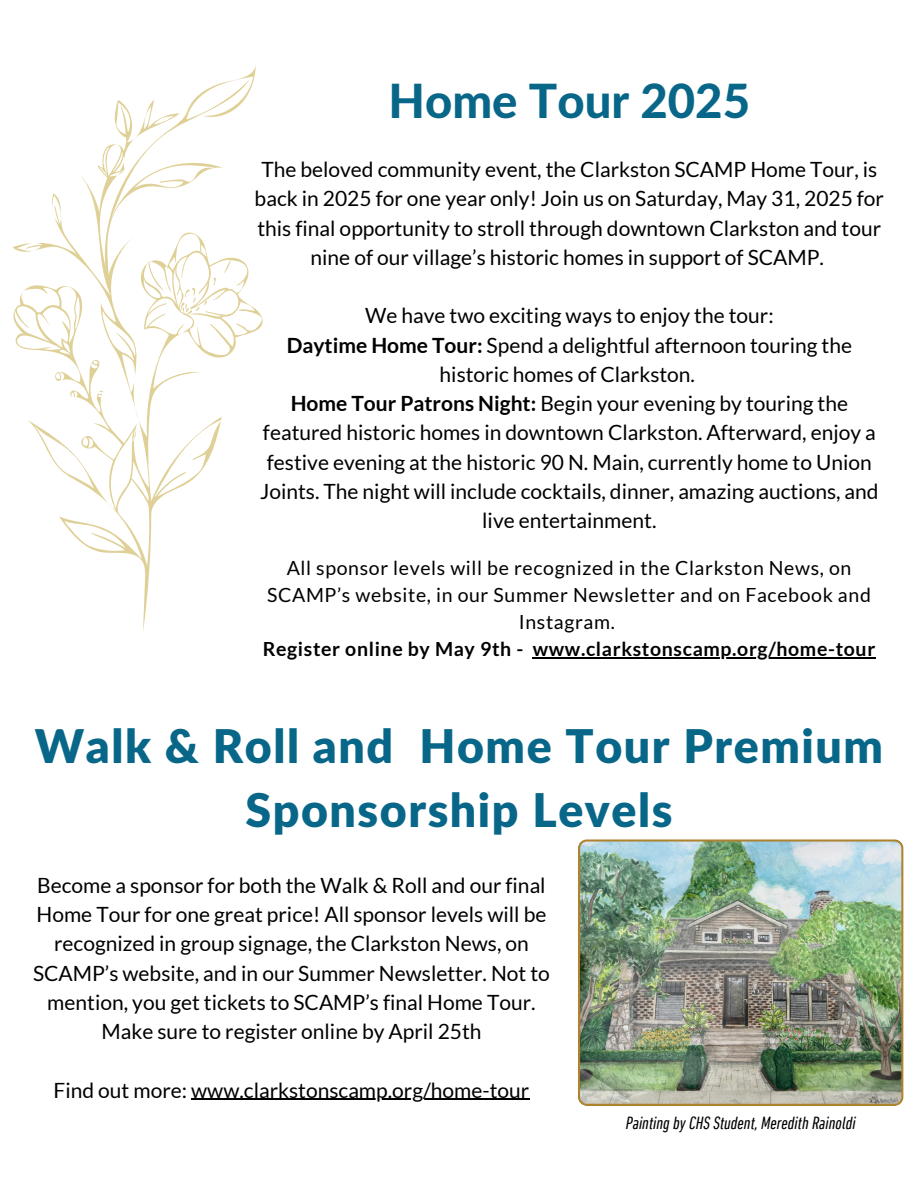
<style>
.page{position:relative;width:918px;height:1188px;background:#fff}
.page>*{position:absolute;margin:0;border:0;box-sizing:border-box;transform-origin:0 0}
.t1{font:800 47.25px "Lato Latin";color:#086788}
.t2{font:900 46.5px/64.2px "Lato Latin";letter-spacing:.035em;color:#086788;text-align:center}
.t3{font:21px/29.2px "Lato";color:#000;text-align:center}
.t4{font:19.5px/27px "Lato";letter-spacing:.035em;color:#000;text-align:center}
.t5{font:700 19.5px "Lato";letter-spacing:.035em;color:#000}
.t6{font:italic condensed 17.85px "DIN Next LT Pro";color:#000}
.s1{font-weight:700}
</style>
<div class="page">
<svg style="left:12px;top:65px;width:251px;height:566px"></svg>
<hr style="left:533px;top:658px;width:343px;height:1px;background:#000">
<hr style="left:191px;top:1099px;width:338px;height:1px;background:#000">
<img style="left:578px;top:839px;width:326px;height:267px">
<p class="t1" style="left:389px;top:80px;width:363px">Home Tour 2025</p>
<h1 class="t3" style="left:255px;top:154px;width:631px">The beloved community event, the Clarkston SCAMP Home Tour, is back in 2025 for one year only! Join us on Saturday, May 31, 2025 for this final opportunity to stroll through downtown Clarkston and tour nine of our village’s historic homes in support of SCAMP.</h1>
<h2 class="t3" style="left:260px;top:301px;width:620px">We have two exciting ways to enjoy the tour:<br><span class="s1">Daytime Home Tour:</span> Spend a delightful afternoon touring the historic homes of Clarkston.<br><span class="s1">Home Tour Patrons Night:</span> Begin your evening by touring the featured historic homes in downtown Clarkston. Afterward, enjoy a festive evening at the historic 90 N. Main, currently home to Union Joints. The night will include cocktails, dinner, amazing auctions, and live entertainment.</h2>
<h2 class="t4" style="left:267px;top:554px;width:605px">All sponsor levels will be recognized in the Clarkston News, on<br>SCAMP’s website, in our Summer Newsletter and on Facebook and<br>Instagram.</h2>
<h2 class="t5" style="left:263px;top:637px;width:262px">Register online by May 9th -</h2>
<p class="t5" style="left:533px;top:637px;width:344px">www.clarkstonscamp.org/home-tour</p>
<h1 class="t2" style="left:35px;top:716px;width:850px">Walk &amp; Roll and Home Tour Premium<br>Sponsorship Levels</h1>
<p class="t3" style="left:33px;top:870px;width:518px">Become a sponsor for both the Walk &amp; Roll and our final Home Tour for one great price! All sponsor levels will be recognized in group signage, the Clarkston News, on SCAMP’s website, and in our Summer Newsletter. Not to mention, you get tickets to SCAMP’s final Home Tour.<br>Make sure to register online by April 25th</p>
<h2 class="t3" style="left:54px;top:1075px;width:477px">Find out more: www.clarkstonscamp.org/home-tour</h2>
<p class="t6" style="left:626px;top:1116px;width:232px">Painting by CHS Student, Meredith Rainoldi</p>
</div>
